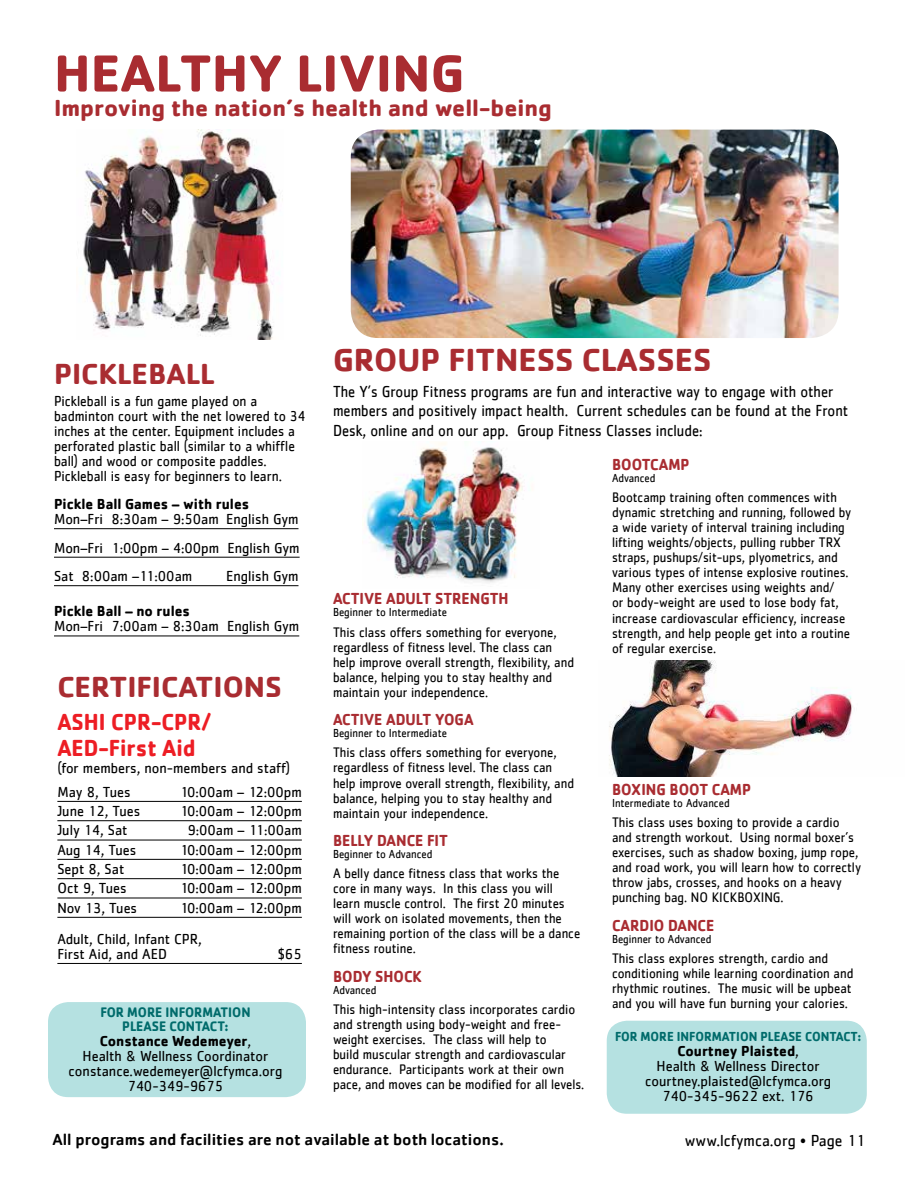
<style>
.page{position:relative;width:918px;height:1188px;background:#fff}
.page>*{position:absolute;margin:0;border:0;box-sizing:border-box;transform-origin:0 0}
.t1{font:700 54px "Cachet";color:#a92c31}
.t2{font:700 33px "Cachet";color:#a92c31}
.t3{font:700 30px "Cachet";color:#a92c31}
.t4{font:700 24px "Cachet";color:#a92c31}
.t5{font:700 24px/26.2px "Cachet";color:#ed1d24;scale:.92 1}
.t6{font:16.5px/19.5px "Cachet";color:#000;scale:.88 1}
.t7{font:700 16.5px "Cachet";color:#a92c31;scale:.9 1}
.t8{font:500 16.5px "Cachet";color:#000}
.t9{font:16.5px "Cachet";color:#000;scale:.95 1}
.t10{font:15px/15px "Cachet";color:#000;scale:.95 1}
.t11{font:15px/15px "Cachet";color:#000;scale:.9 1}
.t12{font:700 15px "Cachet";color:#000;scale:.95 1}
.t13{font:14.25px/15px "Cachet";color:#000;scale:.9 1}
.t14{font:700 14.25px/14.2px "Cachet";color:#006b6b;text-align:center;scale:.91 1}
.t15{font:700 13.5px "Cachet";color:#006b6b;scale:.91 1}
.t16{font:12px "Cachet";color:#000;scale:.9 1}
.s1{font-weight:700}
</style>
<div class="page">
<img style="left:83px;top:129px;width:200px;height:211px">
<hr style="left:54px;top:528px;width:244px;height:1px;background:#000">
<hr style="left:54px;top:557px;width:246px;height:1px;background:#000">
<hr style="left:54px;top:585px;width:244px;height:1px;background:#000">
<hr style="left:54px;top:636px;width:245px;height:1px;background:#000">
<hr style="left:57px;top:801px;width:245px;height:1px;background:#000">
<hr style="left:57px;top:820px;width:245px;height:1px;background:#000">
<hr style="left:57px;top:840px;width:245px;height:1px;background:#000">
<hr style="left:57px;top:859px;width:245px;height:1px;background:#000">
<hr style="left:57px;top:878px;width:245px;height:1px;background:#000">
<hr style="left:57px;top:898px;width:245px;height:1px;background:#000">
<hr style="left:57px;top:917px;width:245px;height:1px;background:#000">
<hr style="left:57px;top:963px;width:245px;height:1px;background:#000">
<div style="left:607px;top:1021px;width:260px;height:93px;background:#b5e1e1;border-radius:20px"></div>
<div style="left:48px;top:1002px;width:258px;height:95px;background:#b5e1e1;border-radius:20px"></div>
<img style="left:351px;top:130px;width:488px;height:208px">
<img style="left:609px;top:660px;width:244px;height:116px">
<img style="left:366px;top:442px;width:159px;height:141px">
<h1 class="t1" style="left:54px;top:38px;width:412px">HEALTHY LIVING</h1>
<h3 class="t4" style="left:54px;top:92px;width:499px">Improving the nation’s health and well-being</h3>
<h3 class="t3" style="left:54px;top:354px;width:162px">PICKLEBALL</h3>
<p class="t11" style="left:54px;top:393px;width:281px">Pickleball is a fun game played on a badminton court with the net lowered to 34 inches at the center. Equipment includes a perforated plastic ball (similar to a whiffle ball) and wood or composite paddles.<br>Pickleball is easy for beginners to learn.</p>
<p class="t12" style="left:54px;top:494px;width:207px">Pickle Ball Games – with rules</p>
<p class="t10" style="left:54px;top:504px;width:260px;line-height:28.5px;text-align:justify">Mon–Fri 8:30am – 9:50am English Gym Mon–Fri 1:00pm – 4:00pm English Gym Sat 8:00am –11:00am</p>
<p class="t10" style="left:226px;top:568px;width:78px">English Gym</p>
<p class="t12" style="left:54px;top:601px;width:145px">Pickle Ball – no rules</p>
<p class="t10" style="left:54px;top:618px;width:260px">Mon–Fri 7:00am – 8:30am English Gym</p>
<h3 class="t3" style="left:57px;top:667px;width:226px">CERTIFICATIONS</h3>
<h3 class="t5" style="left:57px;top:708px;width:167px">ASHI CPR-CPR/<br>AED-First Aid</h3>
<p class="t10" style="left:57px;top:755px;width:246px;line-height:24px">(for members, non-members and staff)<br>May 8, Tues</p>
<p class="t10" style="left:180px;top:784px;width:130px">10:00am – 12:00pm</p>
<p class="t10" style="left:57px;top:803px;width:89px">June 12, Tues</p>
<p class="t10" style="left:180px;top:803px;width:130px">10:00am – 12:00pm</p>
<p class="t10" style="left:57px;top:823px;width:75px">July 14, Sat</p>
<p class="t10" style="left:187px;top:823px;width:122px">9:00am – 11:00am</p>
<p class="t10" style="left:57px;top:842px;width:85px">Aug 14, Tues</p>
<p class="t10" style="left:180px;top:842px;width:130px">10:00am – 12:00pm</p>
<p class="t10" style="left:57px;top:861px;width:72px">Sept 8, Sat</p>
<p class="t10" style="left:180px;top:861px;width:130px">10:00am – 12:00pm</p>
<p class="t10" style="left:57px;top:881px;width:74px">Oct 9, Tues</p>
<p class="t10" style="left:180px;top:881px;width:130px">10:00am – 12:00pm</p>
<p class="t10" style="left:57px;top:900px;width:85px">Nov 13, Tues</p>
<p class="t10" style="left:57px;top:892px;width:259px;line-height:31.2px;text-indent:123px">10:00am – 12:00pm<br>Adult, Child, Infant CPR,</p>
<p class="t10" style="left:57px;top:946px;width:117px">First Aid, and AED</p>
<p class="t10" style="left:278px;top:946px;width:27px">$65</p>
<p class="t14" style="left:100px;top:1005px;width:167px">FOR MORE INFORMATION<br>PLEASE CONTACT:</p>
<p class="t10" style="left:69px;top:1033px;width:226px;text-align:center"><span class="s1">Constance Wedemeyer</span>,<br>Health &amp; Wellness Coordinator constance.wedemeyer@lcfymca.org<br>740-349-9675</p>
<h2 class="t2" style="left:333px;top:338px;width:380px">GROUP FITNESS CLASSES</h2>
<p class="t6" style="left:333px;top:381px;width:587px">The Y’s Group Fitness programs are fun and interactive way to engage with other members and positively impact health. Current schedules can be found at the Front<br>Desk, online and on our app. Group Fitness Classes include:</p>
<p class="t7" style="left:612px;top:454px;width:88px">BOOTCAMP</p>
<p class="t16" style="left:612px;top:471px;width:50px">Advanced</p>
<p class="t13" style="left:612px;top:490px;width:267px">Bootcamp training often commences with dynamic stretching and running, followed by a wide variety of interval training including lifting weights/objects, pulling rubber TRX straps, pushups/sit-ups, plyometrics, and various types of intense explosive routines.<br>Many other exercises using weights and/<br>or body-weight are used to lose body fat, increase cardiovascular efficiency, increase strength, and help people get into a routine of regular exercise.</p>
<p class="t7" style="left:333px;top:588px;width:197px">ACTIVE ADULT STRENGTH</p>
<p class="t16" style="left:333px;top:605px;width:128px">Beginner to Intermediate</p>
<p class="t13" style="left:333px;top:624px;width:269px">This class offers something for everyone, regardless of fitness level. The class can help improve overall strength, flexibility, and balance, helping you to stay healthy and maintain your independence.</p>
<p class="t7" style="left:333px;top:709px;width:158px">ACTIVE ADULT YOGA</p>
<p class="t16" style="left:333px;top:726px;width:128px">Beginner to Intermediate</p>
<p class="t13" style="left:333px;top:745px;width:269px">This class offers something for everyone, regardless of fitness level. The class can help improve overall strength, flexibility, and balance, helping you to stay healthy and maintain your independence.</p>
<p class="t7" style="left:333px;top:830px;width:129px">BELLY DANCE FIT</p>
<p class="t16" style="left:333px;top:847px;width:112px">Beginner to Advanced</p>
<p class="t13" style="left:333px;top:866px;width:276px">A belly dance fitness class that works the core in many ways. In this class you will learn muscle control. The first 20 minutes will work on isolated movements, then the remaining portion of the class will be a dance fitness routine.</p>
<p class="t7" style="left:333px;top:966px;width:100px">BODY SHOCK</p>
<p class="t16" style="left:333px;top:983px;width:50px">Advanced</p>
<p class="t13" style="left:333px;top:1002px;width:281px">This high-intensity class incorporates cardio and strength using body-weight and free&shy;weight exercises. The class will help to<br>build muscular strength and cardiovascular endurance. Participants work at their own pace, and moves can be modified for all levels.</p>
<p class="t7" style="left:612px;top:779px;width:156px">BOXING BOOT CAMP</p>
<p class="t16" style="left:612px;top:796px;width:132px">Intermediate to Advanced</p>
<p class="t13" style="left:612px;top:815px;width:278px">This class uses boxing to provide a cardio and strength workout. Using normal boxer’s exercises, such as shadow boxing, jump rope, and road work, you will learn how to correctly throw jabs, crosses, and hooks on a heavy punching bag. NO KICKBOXING.</p>
<p class="t7" style="left:612px;top:915px;width:115px">CARDIO DANCE</p>
<p class="t16" style="left:612px;top:932px;width:112px">Beginner to Advanced</p>
<p class="t13" style="left:612px;top:951px;width:270px">This class explores strength, cardio and conditioning while learning coordination and rhythmic routines. The music will be upbeat and you will have fun burning your calories.</p>
<p class="t15" style="left:615px;top:1028px;width:272px">FOR MORE INFORMATION PLEASE CONTACT:</p>
<p class="t10" style="left:645px;top:1043px;width:197px;text-align:center"><span class="s1">Courtney Plaisted</span>,<br>Health &amp; Wellness Director courtney.plaisted@lcfymca.org<br>740-345-9622 ext. 176</p>
<p class="t8" style="left:52px;top:1130px;width:453px">All programs and facilities are not available at both locations.</p>
<p class="t9" style="left:685px;top:1131px;width:192px">www.lcfymca.org • Page 11</p>
</div>
